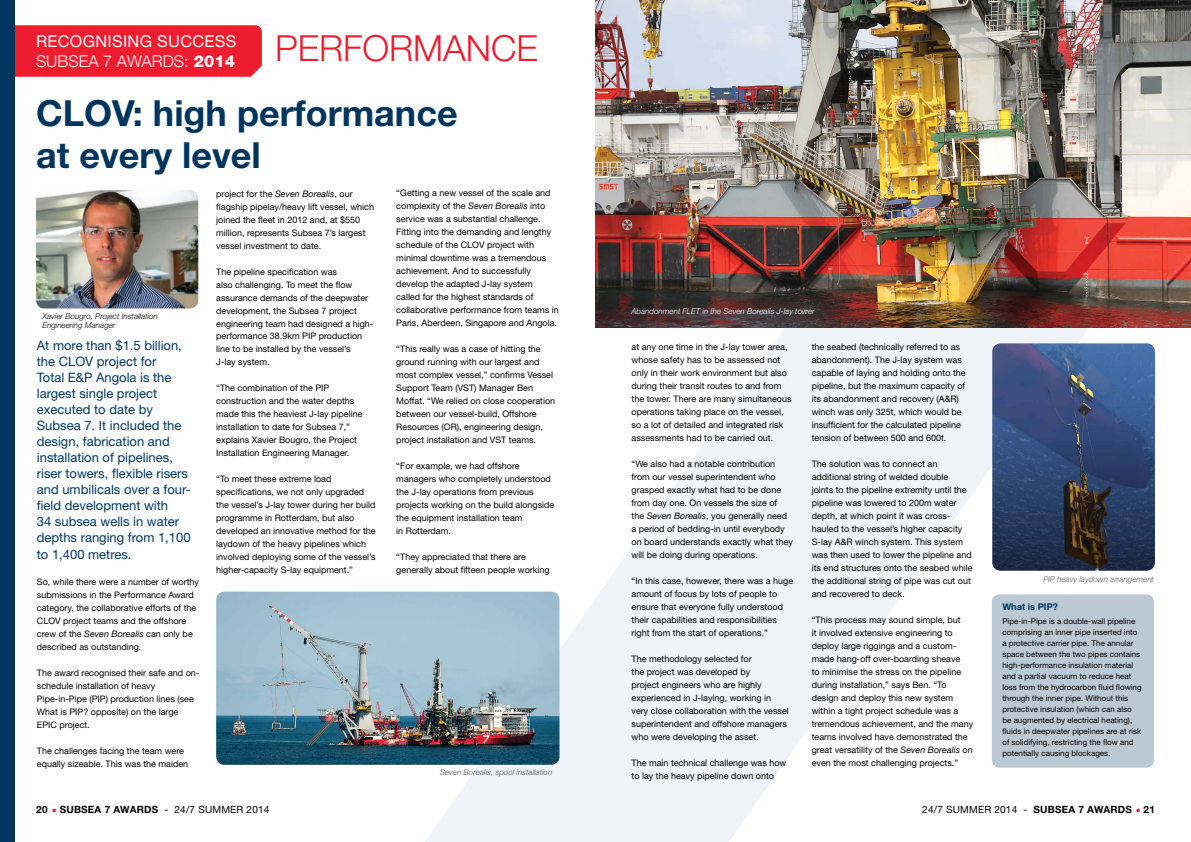
<style>
.page{position:relative;width:1191px;height:842px;background:#fff}
.page>*{position:absolute;margin:0;border:0;box-sizing:border-box;transform-origin:0 0}
.t1{font:700 36px/42px "Helvetica Neue LT Std";color:#00355f}
.t2{font:300 36px "Helvetica Neue LT Std";color:#ed1c2e}
.t3{font:300 16.3px "Helvetica Neue LT Std";color:#fff}
.t4{font:16.3px "Helvetica Neue LT Std";color:#fff}
.t5{font:13px/16.1px "Helvetica Neue LT Std";color:#00355f}
.t6{font:10px "Helvetica Neue LT Std";letter-spacing:.02em;color:#000}
.t7{font:700 10px "Helvetica Neue LT Std";letter-spacing:.02em;color:#000}
.t8{font:700 9.3px "Helvetica Neue LT Std";color:#00355f}
.t9{font:9px/13px "Helvetica Neue LT Std";color:#000}
.t10{font:8px/11px "Helvetica Neue LT Std";color:#000}
.t11{font:italic 300 8px "Helvetica Neue LT Std";color:#58595b}
.t12{font:italic 300 8px/9px "Helvetica Neue LT Std";color:#000}
.t13{font:italic 300 8px "Helvetica Neue LT Std";color:#fff}
.s1{font-weight:800}
.s2{font-style:italic}
.s3{color:#ed1c2e}
.s4{font-weight:700}
</style>
<div class="page">
<svg style="left:404px;top:328px;width:750px;height:514px"></svg>
<div style="left:15px;top:25px;width:247px;height:52px;background:#ed1c2e"></div>
<div style="left:0;top:0;width:15px;height:842px;background:#00355f"></div>
<div style="left:991px;top:594px;width:163px;height:174px;background:#bbc9d4;border-radius:8px"></div>
<img style="left:216px;top:592px;width:343px;height:173px">
<img style="left:992px;top:343px;width:163px;height:228px">
<img style="left:36px;top:190px;width:162px;height:118px">
<img style="left:595px;top:0;width:596px;height:328px">
<h2 class="t4" style="left:36px;top:32px;width:23px">Recognising</h2>
<h2 class="t4" style="left:157px;top:32px;width:35px">success</h2>
<h2 class="t3" style="left:36px;top:51px;width:201px">SUBSEA 7 AWARDS: <span class="s1">2014</span></h2>
<h1 class="t2" style="left:275px;top:27px;width:264px">PERFORMANCE</h1>
<h1 class="t1" style="left:36px;top:92px;width:423px">CLOV: HIGH PERFORMANCE<br>AT EVERY LEVEL</h1>
<p class="t12" style="left:43px;top:311px;width:117px">Xavier Bougro, Project Installation<br>Engineering Manager</p>
<p class="t5" style="left:37px;top:337px;width:155px">At more than $1.5 billion, the CLOV project for<br>Total E&amp;P Angola is the largest single project executed to date by<br>Subsea 7. It included the design, fabrication and installation of pipelines, riser towers, flexible risers and umbilicals over a four&shy;field development with<br>34 subsea wells in water depths ranging from 1,100 to 1,400 metres.</p>
<p class="t9" style="left:37px;top:575px;width:164px">So, while there were a number of worthy submissions in the Performance Award category, the collaborative efforts of the CLOV project teams and the offshore crew of the <span class="s2">Seven Borealis</span> can only be described as outstanding.</p>
<p class="t9" style="left:37px;top:666px;width:164px">The award recognised their safe and on&shy;schedule installation of heavy<br>Pipe-in-Pipe (PIP) production lines (see<br>What is PIP? opposite) on the large<br>EPIC project.</p>
<p class="t9" style="left:37px;top:744px;width:153px">The challenges facing the team were equally sizeable. This was the maiden</p>
<p class="t9" style="left:216px;top:187px;width:159px">project for the <span class="s2">Seven Borealis</span>, our flagship pipelay/heavy lift vessel, which joined the fleet in 2012 and, at $550 million, represents Subsea 7’s largest vessel investment to date.</p>
<p class="t9" style="left:216px;top:265px;width:159px">The pipeline specification was<br>also challenging. To meet the flow assurance demands of the deepwater development, the Subsea 7 project engineering team had designed a high&shy;performance 38.9km PIP production line to be installed by the vessel’s<br>J-lay system.</p>
<p class="t9" style="left:216px;top:382px;width:148px">“The combination of the PIP construction and the water depths made this the heaviest J-lay pipeline installation to date for Subsea 7,” explains Xavier Bougro, the Project Installation Engineering Manager.</p>
<p class="t9" style="left:216px;top:473px;width:161px">“To meet these extreme load specifications, we not only upgraded the vessel’s J-lay tower during her build programme in Rotterdam, but also developed an innovative method for the laydown of the heavy pipelines which involved deploying some of the vessel’s higher-capacity S-lay equipment.”</p>
<p class="t7" style="left:36px;top:803px;width:32px">20 <span class="s3">•</span> SUBS</p>
<p class="t7" style="left:88px;top:803px;width:34px">EA 7 AWARDS</p>
<p class="t6" style="left:164px;top:804px;width:57px">- 24/7 summer</p>
<p class="t6" style="left:247px;top:804px;width:24px">2014</p>
<p class="t9" style="left:396px;top:187px;width:164px">“Getting a new vessel of the scale and complexity of the <span class="s2">Seven Borealis</span> into service was a substantial challenge.<br>Fitting into the demanding and lengthy schedule of the CLOV project with minimal downtime was a tremendous achievement. And to successfully develop the adapted J-lay system<br>called for the highest standards of collaborative performance from teams in Paris, Aberdeen, Singapore and Angola.</p>
<p class="t9" style="left:396px;top:343px;width:160px">“This really was a case of hitting the ground running with our largest and most complex vessel,” confirms Vessel Support Team (VST) Manager Ben Moffat. “We relied on close cooperation between our vessel-build, Offshore Resources (OR), engineering design, project installation and VST teams.</p>
<p class="t9" style="left:396px;top:460px;width:160px">“For example, we had offshore managers who completely understood the J-lay operations from previous projects working on the build alongside the equipment installation team<br>in Rotterdam.</p>
<p class="t9" style="left:396px;top:550px;width:155px">“They appreciated that there are generally about fifteen people working</p>
<p class="t11" style="left:440px;top:767px;width:114px">Seven Borealis, spool installation</p>
<p class="t13" style="left:631px;top:307px;width:185px">Abandonment FLET in the Seven Borealis J-lay tower</p>
<p class="t9" style="left:631px;top:340px;width:162px">at any one time in the J-lay tower area, whose safety has to be assessed not only in their work environment but also during their transit routes to and from the tower. There are many simultaneous operations taking place on the vessel, so a lot of detailed and integrated risk assessments had to be carried out.</p>
<p class="t9" style="left:631px;top:457px;width:163px">“We also had a notable contribution from our vessel superintendent who grasped exactly what had to be done from day one. On vessels the size of<br>the <span class="s2">Seven Borealis</span>, you generally need a period of bedding-in until everybody on board understands exactly what they will be doing during operations.</p>
<p class="t9" style="left:631px;top:574px;width:163px">“In this case, however, there was a huge amount of focus by lots of people to ensure that everyone fully understood their capabilities and responsibilities right from the start of operations.”</p>
<p class="t9" style="left:631px;top:652px;width:159px">The methodology selected for<br>the project was developed by<br>project engineers who are highly experienced in J-laying, working in very close collaboration with the vessel superintendent and offshore managers who were developing the asset.</p>
<p class="t9" style="left:631px;top:756px;width:156px">The main technical challenge was how to lay the heavy pipeline down onto</p>
<p class="t9" style="left:811px;top:340px;width:156px">the seabed (technically referred to as abandonment). The J-lay system was capable of laying and holding onto the pipeline, but the maximum capacity of its abandonment and recovery (A&amp;R) winch was only 325t, which would be insufficient for the calculated pipeline tension of between 500 and 600t.</p>
<p class="t9" style="left:811px;top:457px;width:162px">The solution was to connect an additional string of welded double<br>joints to the pipeline extremity until the pipeline was lowered to 200m water depth, at which point it was cross&shy;hauled to the vessel’s higher capacity S-lay A&amp;R winch system. This system was then used to lower the pipeline and its end structures onto the seabed while the additional string of pipe was cut out and recovered to deck.</p>
<p class="t9" style="left:811px;top:613px;width:163px">“This process may sound simple, but<br>it involved extensive engineering to deploy large riggings and a custom&shy;made hang-off over-boarding sheave<br>to minimise the stress on the pipeline during installation,” says Ben. “To design and deploy this new system within a tight project schedule was a tremendous achievement, and the many teams involved have demonstrated the great versatility of the <span class="s2">Seven Borealis</span> on even the most challenging projects.”</p>
<p class="t11" style="left:1043px;top:574px;width:112px">PiP heavy laydown arrangement</p>
<p class="t8" style="left:1002px;top:601px;width:57px">WHAT IS PIP?</p>
<p class="t10" style="left:1002px;top:615px;width:141px">Pipe-in-Pipe is a double-wall pipeline comprising an inner pipe inserted into a protective carrier pipe. The annular space between the two pipes contains high-performance insulation material and a partial vacuum to reduce heat loss from the hydrocarbon fluid flowing through the inner pipe. Without this protective insulation (which can also be augmented by electrical heating), fluids in deepwater pipelines are at risk of solidifying, restricting the flow and potentially causing blockages.</p>
<p class="t6" style="left:922px;top:804px;width:47px">24/7 summer</p>
<p class="t6" style="left:994px;top:804px;width:47px">2014 - <span class="s4">SUBS</span></p>
<p class="t7" style="left:1061px;top:803px;width:34px">EA 7 AWARDS</p>
<p class="t7" style="left:1135px;top:803px;width:21px"><span class="s3">•</span> 21</p>
</div>
